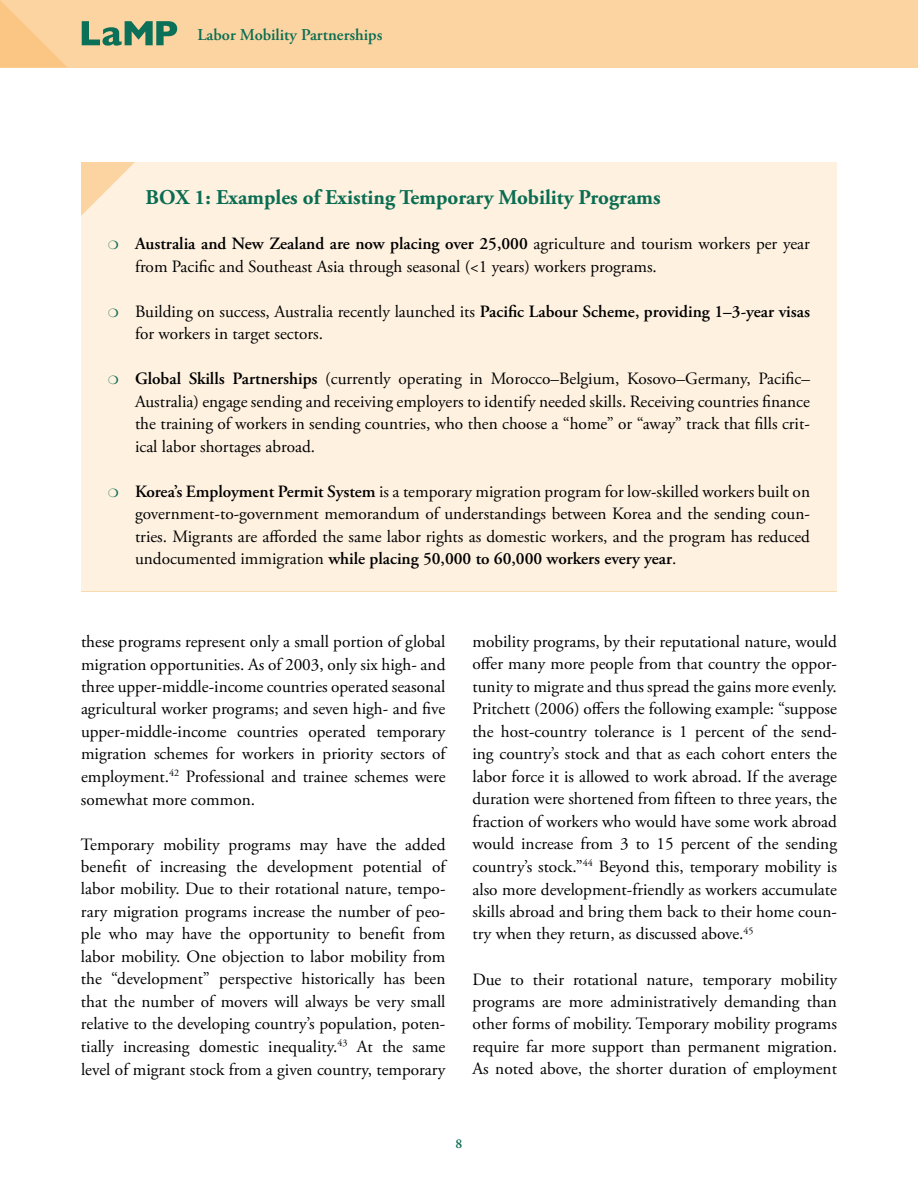
<style>
.page{position:relative;width:918px;height:1188px;background:#fff}
.page>*{position:absolute;margin:0;border:0;box-sizing:border-box;transform-origin:0 0}
.t1{font:700 21px "Adobe Garamond Pro";color:#0a6d52}
.t2{font:17.25px/22.5px "Adobe Garamond Pro";color:#000;text-align:justify}
.t3{font:600 16.5px "Adobe Garamond Pro";color:#0a6d52}
.t4{font:600 13.5px "Adobe Garamond Pro";color:#0a6d52}
.s1{font-weight:600}
</style>
<div class="page">
<div style="left:0;top:0;width:918px;height:67px;background:#fcd4a2"></div>
<svg style="left:0;top:0;width:67px;height:67px"></svg>
<svg style="left:82px;top:21px;width:95px;height:25px"></svg>
<div style="left:81px;top:162px;width:756px;height:429px;background:#fef1e0"></div>
<svg style="left:108px;top:241px;width:10px;height:8px"></svg>
<svg style="left:108px;top:308px;width:10px;height:9px"></svg>
<svg style="left:108px;top:376px;width:10px;height:8px"></svg>
<svg style="left:108px;top:488px;width:10px;height:9px"></svg>
<p class="t3" style="left:197px;top:25px;width:187px">Labor Mobility Partnerships</p>
<p class="t1" style="left:146px;top:185px;width:517px">BOX 1: Examples of Existing Temporary Mobility Programs</p>
<p class="t2" style="left:135px;top:233px;width:677px"><span class="s1">Australia and New Zealand are now placing over 25,000</span> agriculture and tourism workers per year from Pacific and Southeast Asia through seasonal (&lt;1 years) workers programs.</p>
<p class="t2" style="left:135px;top:301px;width:676px">Building on success, Australia recently launched its <span class="s1">Pacific Labour Scheme, providing 1–3-year visas </span>for workers in target sectors.</p>
<p class="t2" style="left:135px;top:368px;width:676px"><span class="s1">Global Skills Partnerships</span> (currently operating in Morocco–Belgium, Kosovo–Germany, Pacific– Australia) engage sending and receiving employers to identify needed skills. Receiving countries finance the training of workers in sending countries, who then choose a “home” or “away” track that fills crit&shy;ical labor shortages abroad.</p>
<p class="t2" style="left:135px;top:481px;width:677px"><span class="s1">Korea’s Employment Permit System</span> is a temporary migration program for low-skilled workers built on government-to-government memorandum of understandings between Korea and the sending coun&shy;tries. Migrants are afforded the same labor rights as domestic workers, and the program has reduced undocumented immigration <span class="s1">while placing 50,000 to 60,000 workers every year</span>.</p>
<p class="t2" style="left:81px;top:631px;width:366px">these programs represent only a small portion of global migration opportunities. As of 2003, only six high- and three upper-middle-income countries operated seasonal agricultural worker programs; and seven high- and five upper-middle-income countries operated temporary migration schemes for workers in priority sectors of employment.<sup>42</sup> Professional and trainee schemes were somewhat more common.</p>
<p class="t2" style="left:81px;top:833px;width:366px">Temporary mobility programs may have the added benefit of increasing the development potential of labor mobility. Due to their rotational nature, tempo&shy;rary migration programs increase the number of peo&shy;ple who may have the opportunity to benefit from labor mobility. One objection to labor mobility from the “development” perspective historically has been that the number of movers will always be very small relative to the developing country’s population, poten&shy;tially increasing domestic inequality.<sup>43</sup> At the same level of migrant stock from a given country, temporary</p>
<p class="t2" style="left:473px;top:631px;width:366px">mobility programs, by their reputational nature, would offer many more people from that country the oppor&shy;tunity to migrate and thus spread the gains more evenly.<br>Pritchett (2006) offers the following example: “suppose the host-country tolerance is 1 percent of the send&shy;ing country’s stock and that as each cohort enters the labor force it is allowed to work abroad. If the average duration were shortened from fifteen to three years, the fraction of workers who would have some work abroad would increase from 3 to 15 percent of the sending country’s stock.”<sup>44</sup> Beyond this, temporary mobility is also more development-friendly as workers accumulate skills abroad and bring them back to their home coun&shy;try when they return, as discussed above.<sup>45</sup></p>
<p class="t2" style="left:472px;top:968px;width:366px">Due to their rotational nature, temporary mobility programs are more administratively demanding than other forms of mobility. Temporary mobility programs require far more support than permanent migration.<br>As noted above, the shorter duration of employment</p>
<p class="t4" style="left:456px;top:1135px;width:8px">8</p>
</div>
